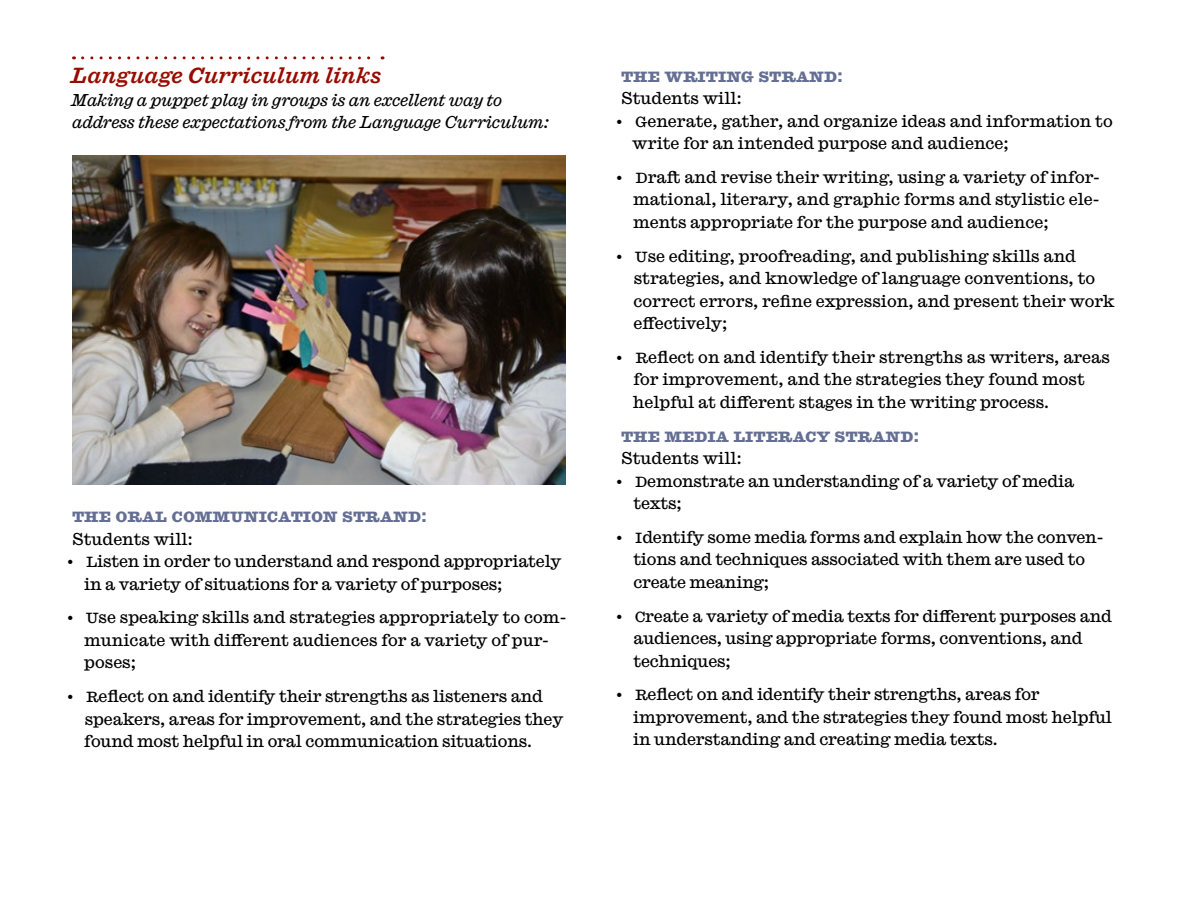
<style>
.page{position:relative;width:1188px;height:918px;background:#fff}
.page>*{position:absolute;margin:0;border:0;box-sizing:border-box;transform-origin:0 0}
.t1{font:italic 500 21px "Antique No 6";letter-spacing:-.005em;color:#970c00}
.t2{font:700 18px "Antique No 6";color:#656e93}
.t3{font:16.5px/22.5px "Caslon Ionic";letter-spacing:-.01em;color:#000}
.t4{font:italic 16.5px/22.5px "Caslon Ionic";letter-spacing:-.01em;color:#000}
</style>
<div class="page">
<svg style="left:83px;top:56px;width:300px;height:3px"></svg>
<img style="left:72px;top:155px;width:494px;height:329px">
<p class="t1" style="left:71px;top:60px;width:311px">Language Curriculum links</p>
<p class="t4" style="left:71px;top:87px;width:479px">Making a puppet play in groups is an excellent way to address these expectations from the Language Curriculum:</p>
<p class="t2" style="left:72px;top:502px;width:356px">THE ORAL COMMUNICATION STRAND:</p>
<p class="t3" style="left:73px;top:526px;width:121px">Students will:</p>
<p class="t3" style="left:84px;top:549px;width:479px;text-indent:-17px">• Listen in order to understand and respond appropriately in a variety of situations for a variety of purposes;</p>
<p class="t3" style="left:84px;top:605px;width:484px;text-indent:-17px">• Use speaking skills and strategies appropriately to com&shy;municate with different audiences for a variety of pur&shy;poses;</p>
<p class="t3" style="left:84px;top:684px;width:481px;text-indent:-17px">• Reflect on and identify their strengths as listeners and speakers, areas for improvement, and the strategies they found most helpful in oral communication situations.</p>
<p class="t2" style="left:621px;top:61px;width:223px">THE WRITING STRAND:</p>
<p class="t3" style="left:622px;top:86px;width:121px">Students will:</p>
<p class="t3" style="left:632px;top:108px;width:482px;text-indent:-16px">• Generate, gather, and organize ideas and information to write for an intended purpose and audience;</p>
<p class="t3" style="left:633px;top:165px;width:468px;text-align:justify;text-indent:-17px">• Draft and revise their writing, using a variety of infor&shy;mational, literary, and graphic forms and stylistic ele&shy;ments appropriate for the purpose and audience;</p>
<p class="t3" style="left:633px;top:243px;width:483px;text-indent:-17px">• Use editing, proofreading, and publishing skills and strategies, and knowledge of language conventions, to correct errors, refine expression, and present their work effectively;</p>
<p class="t3" style="left:633px;top:345px;width:479px;text-indent:-17px">• Reflect on and identify their strengths as writers, areas for improvement, and the strategies they found most helpful at different stages in the writing process.</p>
<p class="t2" style="left:621px;top:421px;width:299px">THE MEDIA LITERACY STRAND:</p>
<p class="t3" style="left:622px;top:446px;width:121px">Students will:</p>
<p class="t3" style="left:633px;top:468px;width:442px;text-indent:-17px">• Demonstrate an understanding of a variety of media texts;</p>
<p class="t3" style="left:633px;top:525px;width:472px;text-indent:-17px">• Identify some media forms and explain how the conven&shy;tions and techniques associated with them are used to create meaning;</p>
<p class="t3" style="left:633px;top:603px;width:480px;text-indent:-17px">• Create a variety of media texts for different purposes and audiences, using appropriate forms, conventions, and techniques;</p>
<p class="t3" style="left:633px;top:682px;width:480px;text-indent:-17px">• Reflect on and identify their strengths, areas for improvement, and the strategies they found most helpful in understanding and creating media texts.</p>
</div>
